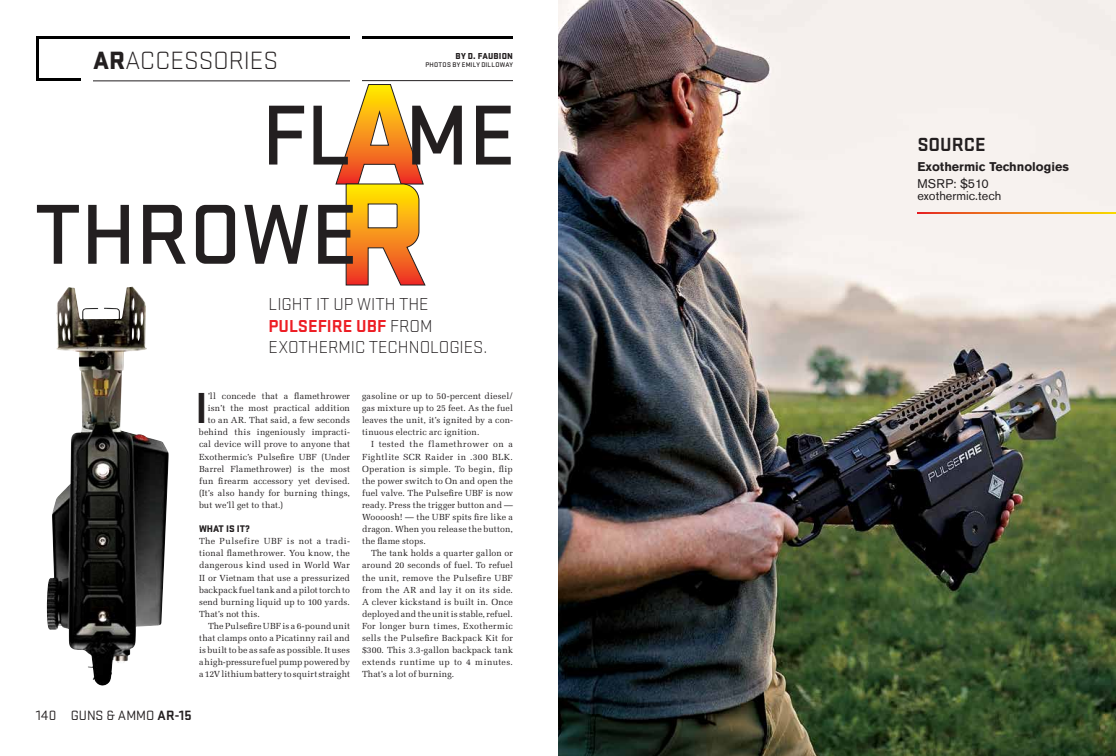
<style>
.page{position:relative;width:1116px;height:756px;background:#fff}
.page>*{position:absolute;margin:0;border:0;box-sizing:border-box;transform-origin:0 0}
.t1{font:500 88.4px/99.2px "Stratum 2";color:#231f20}
.t2{font:700 45.1px "Stratum 2";color:#231f20}
.t3{font:300 26px "Stratum 2";color:#231f20}
.t4{font:700 19.7px "Stratum 2";letter-spacing:-.005em;color:#231f20}
.t5{font:300 18px/21.6px "Stratum 2";color:#231f20}
.t6{font:14px "Stratum 2";color:#231f20}
.t7{font:12.6px/12.6px "Akzidenz Grotesk Std";color:#231f20}
.t8{font:700 12.6px "Akzidenz Grotesk Std";color:#231f20}
.t9{font:900 10px "Stratum 2";color:#231f20}
.t10{font:900 9px "Stratum 2";letter-spacing:.015em;color:#231f20}
.t11{font:8.8px/12.1px "Melior LT Std";letter-spacing:.015em;color:#231f20;text-align:justify}
.t12{font:500 7px "Stratum 2";letter-spacing:.03em;color:#231f20}
.s1{font-weight:900}
.s2{font-weight:700;color:#ed1d24}
.s3{font-weight:700}
</style>
<div class="page">
<svg style="left:36px;top:39px;width:45px;height:42px"></svg>
<hr style="left:362px;top:36px;width:151px;height:3px;background:#000">
<hr style="left:93px;top:81px;width:257px;height:1px;background:#231f20">
<hr style="left:362px;top:80px;width:151px;height:1px;background:#231f20">
<hr style="left:36px;top:36px;width:314px;height:3px;background:#000">
<img style="left:558px;top:0;width:558px;height:756px">
<svg style="left:335px;top:84px;width:91px;height:202px"></svg>
<img style="left:47px;top:287px;width:84px;height:393px">
<svg style="left:917px;top:212px;width:199px;height:1px"></svg>
<h3 class="t3" style="left:93px;top:44px;width:187px"><span class="s1">AR</span>ACCESSORIES</h3>
<p class="t12" style="left:425px;top:60px;width:89px">PHOTOS BY EMILY DILLOWAY</p>
<p class="t10" style="left:456px;top:50px;width:59px">BY D. FAUBION</p>
<h1 class="t1" style="left:35px;top:81px;width:483px;text-indent:227px">FL ME<br>THROWE</h1>
<h3 class="t5" style="left:269px;top:293px;width:220px">LIGHT IT UP WITH THE<br><span class="s2">PULSEFIRE UBF</span> FROM<br>EXOTHERMIC TECHNOLOGIES.</h3>
<h2 class="t2" style="left:196px;top:377px;width:14px">I</h2>
<p class="t11" style="left:208px;top:390px;width:144px">’ll concede that a flamethrower</p>
<p class="t11" style="left:208px;top:402px;width:144px">isn’t the most practical addition</p>
<p class="t11" style="left:208px;top:414px;width:144px">to an AR. That said, a few seconds</p>
<p class="t11" style="left:199px;top:426px;width:153px">behind this ingeniously impracti-</p>
<p class="t11" style="left:199px;top:438px;width:153px">cal device will prove to anyone that</p>
<p class="t11" style="left:199px;top:450px;width:153px">Exothermic’s Pulsefire UBF (Under</p>
<p class="t11" style="left:199px;top:463px;width:153px">Barrel Flamethrower) is the most</p>
<p class="t11" style="left:199px;top:475px;width:153px">fun firearm accessory yet devised.</p>
<p class="t11" style="left:199px;top:487px;width:153px">(It’s also handy for burning things,</p>
<p class="t11" style="left:199px;top:499px;width:86px">but we’ll get to that.)</p>
<p class="t9" style="left:199px;top:521px;width:53px">WHAT IS IT?</p>
<p class="t11" style="left:199px;top:535px;width:153px">The Pulsefire UBF is not a tradi&shy;tional flamethrower. You know, the dangerous kind used in World War II or Vietnam that use a pressurized backpack fuel tank and a pilot torch to send burning liquid up to 100 yards.<br>That’s not this.</p>
<p class="t11" style="left:199px;top:620px;width:153px;text-indent:9px">The Pulsefire UBF is a 6-pound unit that clamps onto a Picatinny rail and is built to be as safe as possible. It uses a high-pressure fuel pump powered by a 12V lithium battery to squirt straight</p>
<p class="t11" style="left:362px;top:390px;width:153px">gasoline or up to 50-percent diesel/ gas mixture up to 25 feet. As the fuel leaves the unit, it’s ignited by a con&shy;tinuous electric arc ignition.</p>
<p class="t11" style="left:362px;top:438px;width:153px;text-indent:9px">I tested the flamethrower on a Fightlite SCR Raider in .300 BLK.<br>Operation is simple. To begin, flip the power switch to On and open the fuel valve. The Pulsefire UBF is now ready. Press the trigger button and — Woooosh! — the UBF spits fire like a dragon. When you release the button, the flame stops.</p>
<p class="t11" style="left:362px;top:547px;width:153px;text-indent:9px">The tank holds a quarter gallon or around 20 seconds of fuel. To refuel the unit, remove the Pulsefire UBF from the AR and lay it on its side.<br>A clever kickstand is built in. Once deployed and the unit is stable, refuel.<br>For longer burn times, Exothermic sells the Pulsefire Backpack Kit for $300. This 3.3-gallon backpack tank extends runtime up to 4 minutes.<br>That’s a lot of burning.</p>
<h3 class="t6" style="left:36px;top:706px;width:157px">140 GUNS &amp; AMMO <span class="s3">AR-15</span></h3>
<h3 class="t4" style="left:917px;top:131px;width:70px">SOURCE</h3>
<h3 class="t8" style="left:917px;top:160px;width:153px">Exothermic Technologies</h3>
<h3 class="t7" style="left:917px;top:177px;width:85px">MSRP: $510 exothermic.tech</h3>
</div>
